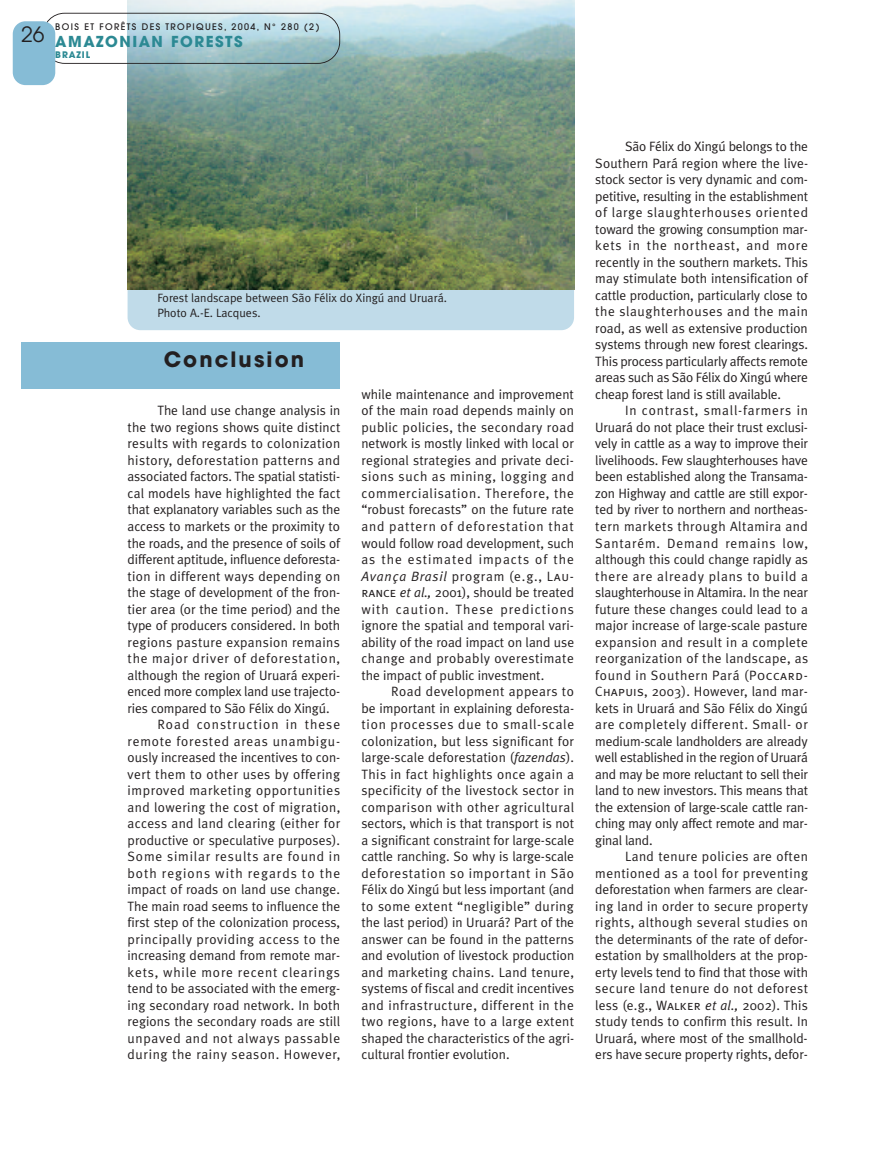
<style>
.page{position:relative;width:893px;height:1149px;background:#fff}
.page>*{position:absolute;margin:0;border:0;box-sizing:border-box;transform-origin:0 0}
.t1{font:700 21px "Avant Garde";letter-spacing:.1em;color:#231f20}
.t2{font:21px "Avant Garde";color:#231f20}
.t3{font:700 15px "Avant Garde";letter-spacing:.1em;color:#2c8993}
.t4{font:13.5px/16.5px "Meta Plus Normal";color:#231f20;text-align:justify}
.t5{font:13.5px "Meta Plus Normal";letter-spacing:.06em;color:#231f20}
.t6{font:13.5px "Meta Plus Normal";letter-spacing:.025em;color:#231f20}
.t7{font:13.5px "Meta Plus Normal";letter-spacing:.03em;color:#231f20}
.t8{font:13.5px "Meta Plus Normal";letter-spacing:.045em;color:#231f20}
.t9{font:13.5px "Meta Plus Normal";letter-spacing:.075em;color:#231f20}
.t10{font:13.5px "Meta Plus Normal";letter-spacing:.035em;color:#231f20}
.t11{font:13.5px "Meta Plus Normal";letter-spacing:.04em;color:#231f20}
.t12{font:13.5px "Meta Plus Normal";letter-spacing:.05em;color:#231f20}
.t13{font:12px/15px "Meta Plus Normal";color:#231f20}
.t14{font:500 9px "Avant Garde";letter-spacing:.15em;color:#231f20}
.t15{font:700 9px "Avant Garde";letter-spacing:.1em;color:#2c8993}
.s1{font-style:italic}
.s2{font-family:"Meta Plus Normal Caps"}
</style>
<div class="page">
<div style="left:21px;top:343px;width:319px;height:46px;background:#86bcd6"></div>
<div style="left:128px;top:289px;width:446px;height:41px;background:#c0dbe9"></div>
<img style="left:128px;top:0;width:446px;height:289px">
<svg style="left:46px;top:13px;width:294px;height:51px"></svg>
<div style="left:13px;top:21px;width:42px;height:64px;background:#86bcd6;border-radius:13px"></div>
<h1 class="t2" style="left:21px;top:26px;width:25px">26</h1>
<p class="t14" style="left:55px;top:23px;width:266px">BOIS ET FORÊTS DES TROPIQUES, 2004, N° 280 (2)</p>
<p class="t15" style="left:55px;top:51px;width:36px">BRAZIL</p>
<p class="t3" style="left:55px;top:36px;width:189px">AMAZONIAN FORESTS</p>
<p class="t13" style="left:157px;top:290px;width:291px">Forest landscape between São Félix do Xingú and Uruará.<br>Photo A.-E. Lacques.</p>
<h1 class="t1" style="left:164px;top:351px;width:142px">Conclusion</h1>
<p class="t4" style="left:157px;top:402px;width:184px">The land use change analysis in</p>
<p class="t4" style="left:128px;top:419px;width:214px">the two regions shows quite distinct</p>
<p class="t6" style="left:128px;top:435px;width:214px">results with regards to colonization</p>
<p class="t10" style="left:128px;top:452px;width:214px">history, deforestation patterns and</p>
<p class="t4" style="left:128px;top:468px;width:214px">associated factors. The spatial statisti-</p>
<p class="t4" style="left:128px;top:485px;width:214px">cal models have highlighted the fact</p>
<p class="t4" style="left:128px;top:501px;width:214px">that explanatory variables such as the</p>
<p class="t4" style="left:128px;top:518px;width:214px">access to markets or the proximity to</p>
<p class="t4" style="left:128px;top:534px;width:214px">the roads, and the presence of soils of</p>
<p class="t4" style="left:128px;top:551px;width:214px">different aptitude, influence deforesta-</p>
<p class="t6" style="left:128px;top:567px;width:214px">tion in different ways depending on</p>
<p class="t4" style="left:128px;top:584px;width:214px">the stage of development of the fron-</p>
<p class="t4" style="left:128px;top:600px;width:214px">tier area (or the time period) and the</p>
<p class="t4" style="left:128px;top:617px;width:214px">type of producers considered. In both</p>
<p class="t7" style="left:128px;top:633px;width:214px">regions pasture expansion remains</p>
<p class="t5" style="left:128px;top:650px;width:214px">the major driver of deforestation,</p>
<p class="t4" style="left:128px;top:666px;width:214px">although the region of Uruará experi-</p>
<p class="t4" style="left:128px;top:683px;width:214px">enced more complex land use trajecto-</p>
<p class="t4" style="left:128px;top:699px;width:204px">ries compared to São Félix do Xingú.</p>
<p class="t9" style="left:157px;top:716px;width:184px">Road construction in these</p>
<p class="t5" style="left:128px;top:732px;width:214px">remote forested areas unambigu-</p>
<p class="t4" style="left:128px;top:749px;width:214px">ously increased the incentives to con-</p>
<p class="t7" style="left:128px;top:765px;width:214px">vert them to other uses by offering</p>
<p class="t8" style="left:128px;top:782px;width:214px">improved marketing opportunities</p>
<p class="t7" style="left:128px;top:798px;width:214px">and lowering the cost of migration,</p>
<p class="t6" style="left:128px;top:815px;width:214px">access and land clearing (either for</p>
<p class="t4" style="left:128px;top:831px;width:214px">productive or speculative purposes).</p>
<p class="t5" style="left:128px;top:848px;width:214px">Some similar results are found in</p>
<p class="t9" style="left:128px;top:864px;width:214px">both regions with regards to the</p>
<p class="t4" style="left:128px;top:881px;width:214px">impact of roads on land use change.</p>
<p class="t4" style="left:128px;top:897px;width:214px">The main road seems to influence the</p>
<p class="t4" style="left:128px;top:914px;width:214px">first step of the colonization process,</p>
<p class="t11" style="left:128px;top:930px;width:214px">principally providing access to the</p>
<p class="t4" style="left:128px;top:947px;width:214px">increasing demand from remote mar-</p>
<p class="t5" style="left:128px;top:963px;width:214px">kets, while more recent clearings</p>
<p class="t4" style="left:128px;top:980px;width:214px">tend to be associated with the emerg-</p>
<p class="t4" style="left:128px;top:996px;width:214px">ing secondary road network. In both</p>
<p class="t4" style="left:128px;top:1013px;width:214px">regions the secondary roads are still</p>
<p class="t12" style="left:128px;top:1029px;width:214px">unpaved and not always passable</p>
<p class="t8" style="left:128px;top:1046px;width:214px">during the rainy season. However,</p>
<p class="t4" style="left:361px;top:386px;width:214px">while maintenance and improvement of the main road depends mainly on public policies, the secondary road network is mostly linked with local or regional strategies and private deci&shy;sions such as mining, logging and commercialisation. Therefore, the “robust forecasts” on the future rate and pattern of deforestation that would follow road development, such as the estimated impacts of the <span class="s1">Avança Brasil</span> program (e.g., <span class="s2">Lau&shy;rance</span> <span class="s1">et al.,</span> 2001), should be treated with caution. These predictions ignore the spatial and temporal vari&shy;ability of the road impact on land use change and probably overestimate the impact of public investment.</p>
<p class="t4" style="left:361px;top:683px;width:214px;text-indent:30px">Road development appears to be important in explaining deforesta&shy;tion processes due to small-scale colonization, but less significant for large-scale deforestation (<span class="s1">fazendas</span>).<br>This in fact highlights once again a specificity of the livestock sector in comparison with other agricultural sectors, which is that transport is not a significant constraint for large-scale cattle ranching. So why is large-scale deforestation so important in São Félix do Xingú but less important (and to some extent “negligible” during the last period) in Uruará? Part of the answer can be found in the patterns and evolution of livestock production and marketing chains. Land tenure, systems of fiscal and credit incentives and infrastructure, different in the two regions, have to a large extent shaped the characteristics of the agri&shy;cultural frontier evolution.</p>
<p class="t4" style="left:595px;top:138px;width:214px;text-indent:30px">São Félix do Xingú belongs to the Southern Pará region where the live&shy;stock sector is very dynamic and com&shy;petitive, resulting in the establishment of large slaughterhouses oriented toward the growing consumption mar&shy;kets in the northeast, and more recently in the southern markets. This may stimulate both intensification of cattle production, particularly close to the slaughterhouses and the main road, as well as extensive production systems through new forest clearings.<br>This process particularly affects remote areas such as São Félix do Xingú where cheap forest land is still available.</p>
<p class="t4" style="left:595px;top:402px;width:214px;text-indent:30px">In contrast, small-farmers in Uruará do not place their trust exclusi&shy;vely in cattle as a way to improve their livelihoods. Few slaughterhouses have been established along the Transama&shy;zon Highway and cattle are still expor&shy;ted by river to northern and northeas&shy;tern markets through Altamira and Santarém. Demand remains low, although this could change rapidly as there are already plans to build a slaughterhouse in Altamira. In the near future these changes could lead to a major increase of large-scale pasture expansion and result in a complete reorganization of the landscape, as found in Southern Pará (<span class="s2">Poccard-Chapuis,</span> 2003). However, land mar&shy;kets in Uruará and São Félix do Xingú are completely different. Small- or medium-scale landholders are already well established in the region of Uruará and may be more reluctant to sell their land to new investors. This means that the extension of large-scale cattle ran&shy;ching may only affect remote and mar&shy;ginal land.</p>
<p class="t4" style="left:595px;top:848px;width:214px;text-indent:30px">Land tenure policies are often mentioned as a tool for preventing deforestation when farmers are clear&shy;ing land in order to secure property rights, although several studies on the determinants of the rate of defor&shy;estation by smallholders at the prop&shy;erty levels tend to find that those with secure land tenure do not deforest less (e.g., <span class="s2">Walker</span> <span class="s1">et al.,</span> 2002). This study tends to confirm this result. In Uruará, where most of the smallhold&shy;ers have secure property rights, defor-</p>
</div>
